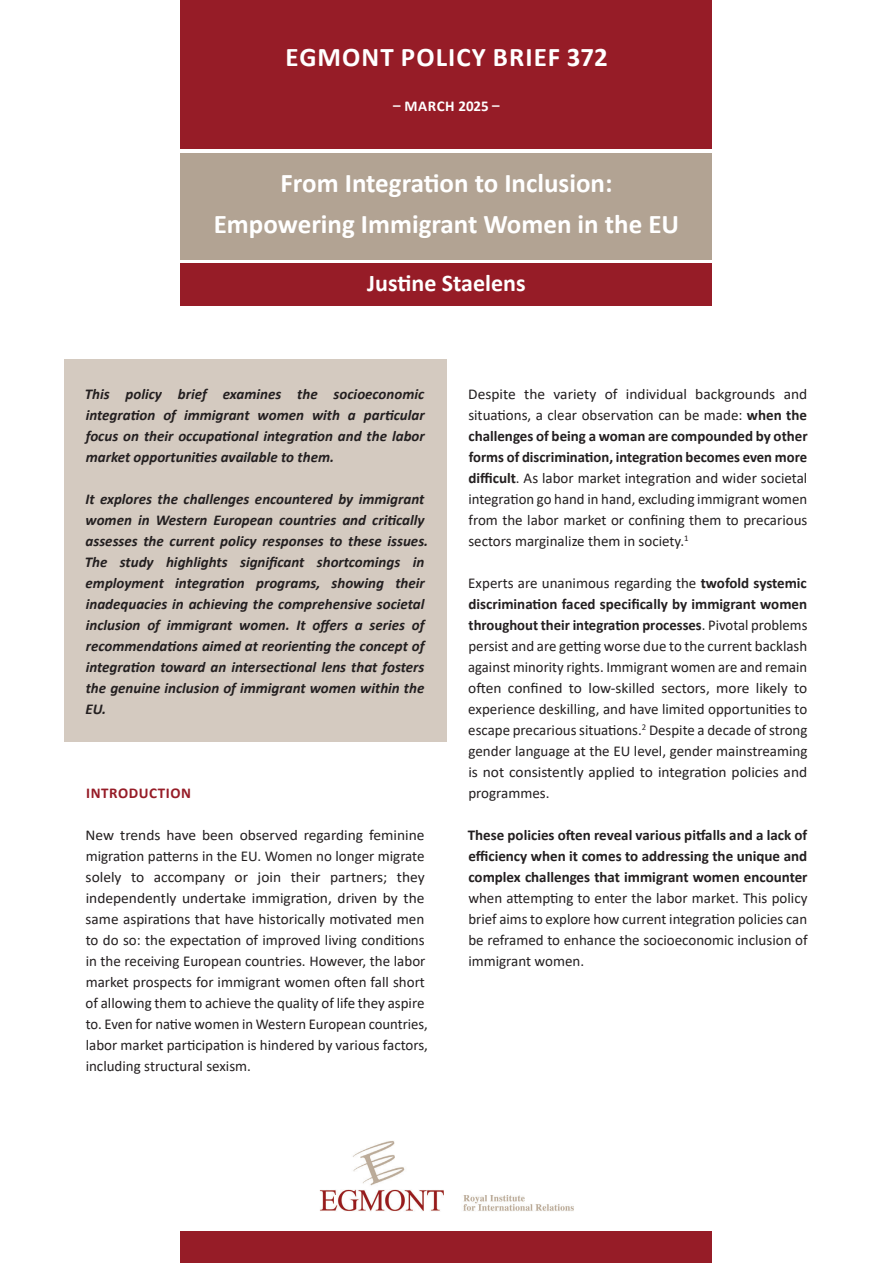
<style>
.page{position:relative;width:893px;height:1263px;background:#fff}
.page>*{position:absolute;margin:0;border:0;box-sizing:border-box;transform-origin:0 0}
.t1{font:700 27px "Calibri";color:#fff}
.t2{font:700 27px "Calibri";letter-spacing:.04em;color:#fff}
.t3{font:700 24px "Calibri";color:#fff}
.BODY{font:15px/21px "Calibri";color:#231f20;text-align:justify}
.INTRO{font:italic 700 15px/21px "Calibri";color:#231f20;text-align:justify}
.t4{font:700 15px "Calibri";letter-spacing:.04em;color:#961c27}
.t5{font:700 15px "Calibri";letter-spacing:.03em;color:#fff}
.s1{font-weight:700}
</style>
<div class="page">
<div style="left:181px;top:130px;width:531px;height:155px;background:linear-gradient(to right,#fff,#fff)"></div>
<div style="left:64px;top:360px;width:382px;height:382px;background:#d4cac0"></div>
<div style="left:181px;top:0;width:531px;height:149px;background:#961c27"></div>
<div style="left:181px;top:153px;width:531px;height:106px;background:#b2a393"></div>
<div style="left:181px;top:264px;width:531px;height:42px;background:#961c27"></div>
<div style="left:181px;top:1231px;width:531px;height:32px;background:#961c27"></div>
<img style="left:319px;top:1141px;width:255px;height:70px">
<p class="t2" style="left:286px;top:38px;width:324px">EGMONT POLICY BRIEF 372</p>
<p class="t5" style="left:393px;top:95px;width:108px">– MARCH 2025 –</p>
<h1 class="t1" style="left:281px;top:164px;width:333px">From Integration to Inclusion:</h1>
<h1 class="t1" style="left:214px;top:205px;width:467px">Empowering Immigrant Women in the EU</h1>
<p class="t3" style="left:367px;top:266px;width:160px">Justine Staelens</p>
<p class="INTRO" style="left:85px;top:383px;width:342px">This policy brief examines the socioeconomic integration of immigrant women with a particular focus on their occupational integration and the labor market opportunities available to them.</p>
<p class="INTRO" style="left:85px;top:488px;width:345px;text-align:left">It explores the challenges encountered by immigrant women in Western European countries and critically assesses the current policy responses to these issues.<br>The study highlights significant shortcomings in employment integration programs, showing their inadequacies in achieving the comprehensive societal inclusion of immigrant women. It offers a series of recommendations aimed at reorienting the concept of integration toward an intersectional lens that fosters the genuine inclusion of immigrant women within the EU.</p>
<h3 class="t4" style="left:86px;top:782px;width:106px">INTRODUCTION</h3>
<p class="BODY" style="left:86px;top:824px;width:344px;text-align:left">New trends have been observed regarding feminine migration patterns in the EU. Women no longer migrate solely to accompany or join their partners; they independently undertake immigration, driven by the same aspirations that have historically motivated men to do so: the expectation of improved living conditions in the receiving European countries. However, the labor market prospects for immigrant women often fall short of allowing them to achieve the quality of life they aspire to. Even for native women in Western European countries, labor market participation is hindered by various factors, including structural sexism.</p>
<p class="BODY" style="left:468px;top:383px;width:341px">Despite the variety of individual backgrounds and situations, a clear observation can be made: <span class="s1">when the challenges of being a woman are compounded by other forms of discrimination, integration becomes even more difficult</span>. As labor market integration and wider societal integration go hand in hand, excluding immigrant women from the labor market or confining them to precarious sectors marginalize them in society.<sup>1</sup></p>
<p class="BODY" style="left:468px;top:572px;width:341px">Experts are unanimous regarding the <span class="s1">twofold systemic discrimination faced specifically by immigrant women throughout their integration processes</span>. Pivotal problems persist and are getting worse due to the current backlash against minority rights. Immigrant women are and remain often confined to low-skilled sectors, more likely to experience deskilling, and have limited opportunities to escape precarious situations.<sup>2</sup> Despite a decade of strong gender language at the EU level, gender mainstreaming is not consistently applied to integration policies and programmes.</p>
<p class="BODY" style="left:468px;top:824px;width:341px"><span class="s1">These policies often reveal various pitfalls and a lack of efficiency when it comes to addressing the unique and complex challenges that immigrant women encounter </span>when attempting to enter the labor market. This policy brief aims to explore how current integration policies can be reframed to enhance the socioeconomic inclusion of immigrant women.</p>
</div>
